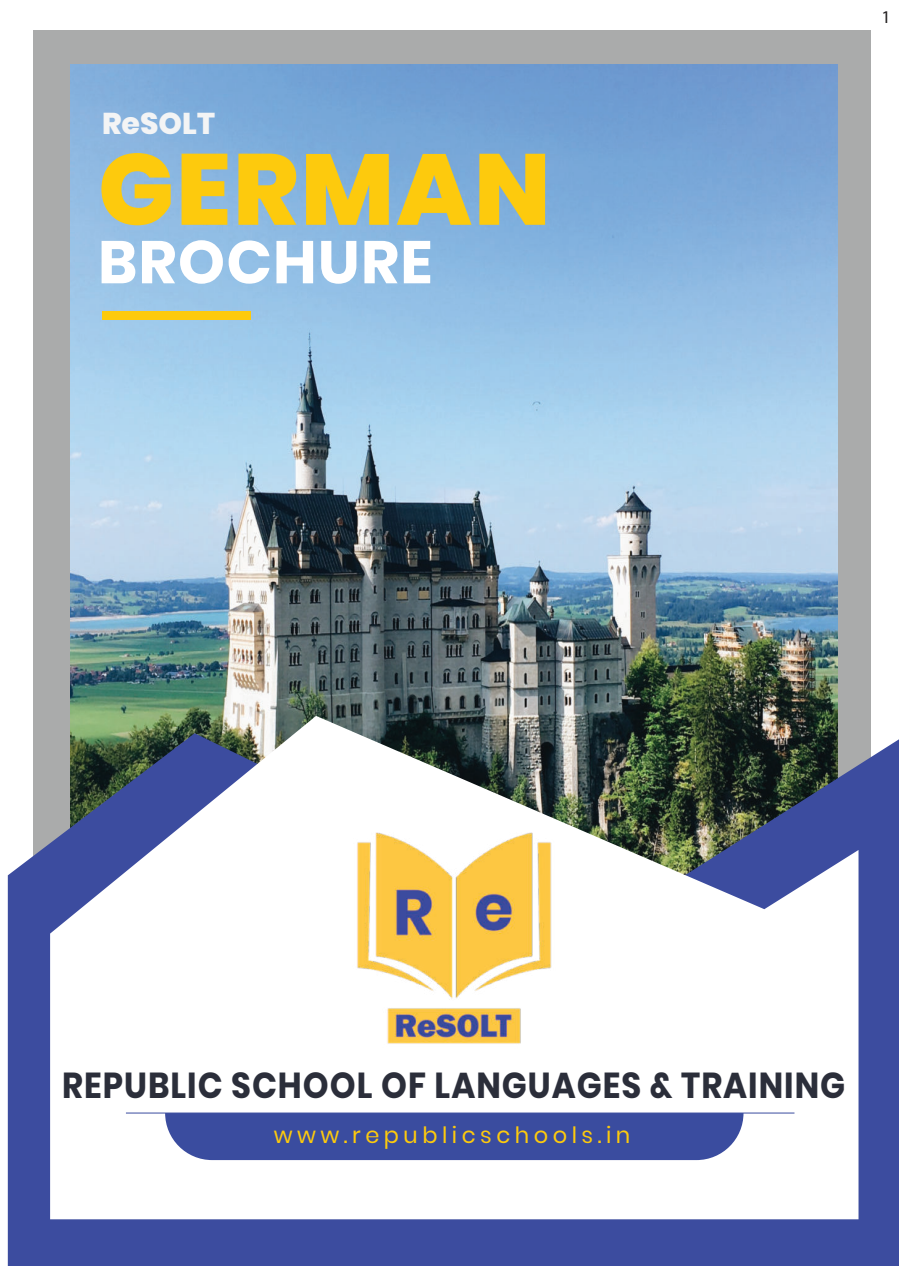
<style>
.page{position:relative;width:899px;height:1269px;background:#fff}
.page>*{position:absolute;margin:0;border:0;box-sizing:border-box;transform-origin:0 0}
.t1{font:800 100.5px "Poppins";letter-spacing:.02em;color:#fdca0d}
.t2{font:700 60px "Poppins";letter-spacing:.02em;color:#fff}
.t3{font:700 36px "Poppins";letter-spacing:.03em;color:#2b2e3a;scale:.91 1}
.t4{font:800 30px "Poppins";color:#f3f4f5}
.t5{font:22.5px "Poppins";letter-spacing:.2em;color:#fdca0d}
.t6{font:18px "Myriad Pro";color:#231f20}
</style>
<div class="page">
<div style="left:33px;top:30px;width:838px;height:1148px;background:#aaabab"></div>
<img style="left:71px;top:64px;width:767px;height:652px">
<svg style="left:8px;top:739px;width:891px;height:527px;background:#4857a3"></svg>
<svg style="left:50px;top:716px;width:808px;height:503px;background:#caced2"></svg>
<div style="left:102px;top:311px;width:148px;height:9px;background:#fdca0d"></div>
<div style="left:165px;top:1113px;width:578px;height:47px;background:#3a4c9f"></div>
<img style="left:316px;top:814px;width:276px;height:244px">
<p class="t4" style="left:102px;top:106px;width:114px">ReSOLT</p>
<h1 class="t1" style="left:98px;top:131px;width:454px">GERMAN</h1>
<h2 class="t2" style="left:98px;top:233px;width:336px">BROCHURE</h2>
<p class="t6" style="left:881px;top:7px;width:11px">1</p>
<p class="t3" style="left:62px;top:1067px;width:862px">REPUBLIC SCHOOL OF LANGUAGES &amp; TRAINING</p>
<p class="t5" style="left:274px;top:1120px;width:358px">www.republicschools.in</p>
</div>
